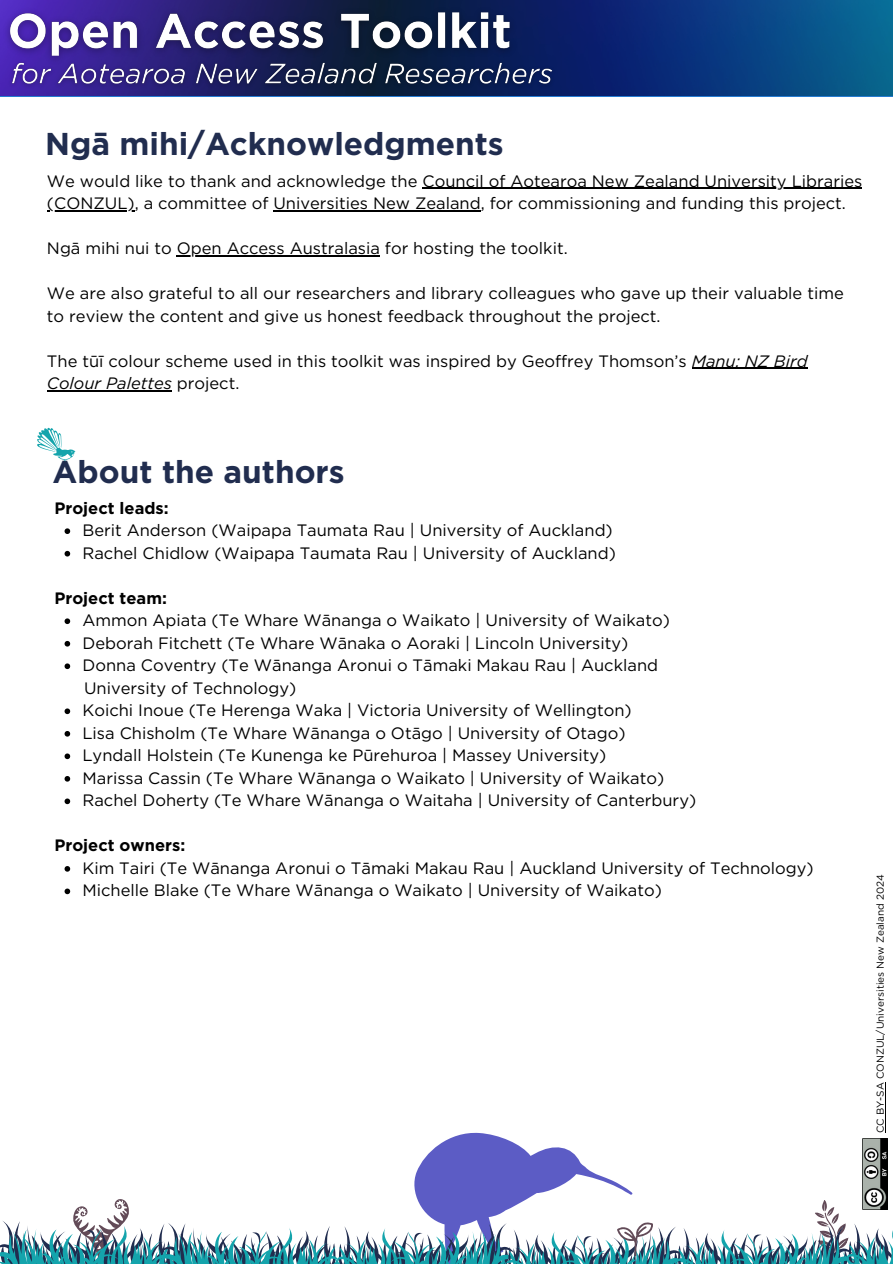
<style>
.page{position:relative;width:893px;height:1264px;background:#fff}
.page>*{position:absolute;margin:0;border:0;box-sizing:border-box;transform-origin:0 0}
.t1{font:700 31.5px "Gotham";color:#212d4f}
.t2{font:16.5px "Gotham";color:#000}
.t3{font:700 16.5px "Gotham";color:#000}
.t4{font:italic 16.5px "Gotham";color:#000}
.t5{font:10.05px "Gotham";color:#000}
.s1{font-style:italic}
.s2{font-style:normal}
</style>
<div class="page">
<img style="left:0;top:0;width:892px;height:96px">
<svg style="left:65px;top:528px;width:5px;height:6px"></svg>
<svg style="left:65px;top:551px;width:5px;height:5px"></svg>
<svg style="left:65px;top:618px;width:5px;height:6px"></svg>
<svg style="left:65px;top:641px;width:5px;height:5px"></svg>
<svg style="left:65px;top:663px;width:5px;height:6px"></svg>
<svg style="left:65px;top:708px;width:5px;height:6px"></svg>
<svg style="left:65px;top:731px;width:5px;height:5px"></svg>
<svg style="left:65px;top:753px;width:5px;height:6px"></svg>
<svg style="left:65px;top:776px;width:5px;height:5px"></svg>
<svg style="left:65px;top:798px;width:5px;height:6px"></svg>
<svg style="left:65px;top:866px;width:5px;height:5px"></svg>
<svg style="left:65px;top:888px;width:5px;height:6px"></svg>
<svg style="left:0;top:1130px;width:892px;height:133px"></svg>
<svg style="left:37px;top:428px;width:39px;height:34px"></svg>
<img style="left:0;top:0;width:523px;height:70px">
<img style="left:4px;top:55px;width:558px;height:39px">
<hr style="left:422px;top:188px;width:440px;height:1px;background:#000">
<hr style="left:47px;top:210px;width:88px;height:1px;background:#000">
<hr style="left:273px;top:210px;width:207px;height:1px;background:#000">
<hr style="left:177px;top:255px;width:203px;height:1px;background:#000">
<hr style="left:691px;top:368px;width:116px;height:1px;background:#000">
<hr style="left:47px;top:390px;width:125px;height:1px;background:#000">
<img style="left:862px;top:1138px;width:25px;height:71px">
<hr style="left:884px;top:1082px;width:1px;height:50px;background:#000">
<p class="t1" style="left:45px;top:125px;width:460px">Ngā mihi/Acknowledgments</p>
<p class="t2" style="left:47px;top:171px;width:816px">We would like to thank and acknowledge the Council of Aotearoa New Zealand University Libraries</p>
<p class="t2" style="left:47px;top:193px;width:800px">(CONZUL), a committee of Universities New Zealand, for commissioning and funding this project.</p>
<p class="t2" style="left:47px;top:238px;width:522px">Ngā mihi nui to Open Access Australasia for hosting the toolkit.</p>
<p class="t2" style="left:47px;top:283px;width:798px">We are also grateful to all our researchers and library colleagues who gave up their valuable time</p>
<h4 class="t2" style="left:47px;top:306px;width:615px">to review the content and give us honest feedback throughout the project.</h4>
<h4 class="t2" style="left:47px;top:351px;width:762px">The tūī colour scheme used in this toolkit was inspired by Geoffrey Thomson’s <span class="s1">Manu: NZ Bird</span></h4>
<p class="t4" style="left:47px;top:373px;width:194px">Colour Palettes <span class="s2">project.</span></p>
<p class="t1" style="left:53px;top:452px;width:293px">About the authors</p>
<p class="t3" style="left:54px;top:498px;width:116px">Project leads:</p>
<h2 class="t2" style="left:82px;top:520px;width:531px">Berit Anderson (Waipapa Taumata Rau | University of Auckland)</h2>
<h5 class="t2" style="left:82px;top:543px;width:535px">Rachel Chidlow (Waipapa Taumata Rau | University of Auckland)</h5>
<h5 class="t3" style="left:54px;top:588px;width:114px">Project team:</h5>
<h5 class="t2" style="left:82px;top:610px;width:589px">Ammon Apiata (Te Whare Wānanga o Waikato | University of Waikato)</h5>
<h5 class="t2" style="left:82px;top:633px;width:547px">Deborah Fitchett (Te Whare Wānaka o Aoraki | Lincoln University)</h5>
<p class="t2" style="left:82px;top:655px;width:577px">Donna Coventry (Te Wānanga Aronui o Tāmaki Makau Rau | Auckland</p>
<h2 class="t2" style="left:84px;top:678px;width:214px">University of Technology)</h2>
<h4 class="t2" style="left:82px;top:700px;width:550px">Koichi Inoue (Te Herenga Waka | Victoria University of Wellington)</h4>
<p class="t2" style="left:82px;top:723px;width:544px">Lisa Chisholm (Te Whare Wānanga o Otāgo | University of Otago)</p>
<p class="t2" style="left:82px;top:745px;width:525px">Lyndall Holstein (Te Kunenga ke Pūrehuroa | Massey University)</p>
<h4 class="t2" style="left:82px;top:768px;width:583px">Marissa Cassin (Te Whare Wānanga o Waikato | University of Waikato)</h4>
<p class="t2" style="left:82px;top:790px;width:615px">Rachel Doherty (Te Whare Wānanga o Waitaha | University of Canterbury)</p>
<p class="t3" style="left:54px;top:835px;width:132px">Project owners:</p>
<p class="t2" style="left:82px;top:858px;width:732px">Kim Tairi (Te Wānanga Aronui o Tāmaki Makau Rau | Auckland University of Technology)</p>
<h5 class="t2" style="left:82px;top:880px;width:581px">Michelle Blake (Te Whare Wānanga o Waikato | University of Waikato)</h5>
<p class="t5" style="left:874px;top:1132px;width:260px;rotate:-90deg">CC BY-SA CONZUL/Universities New Zealand 2024</p>
</div>
